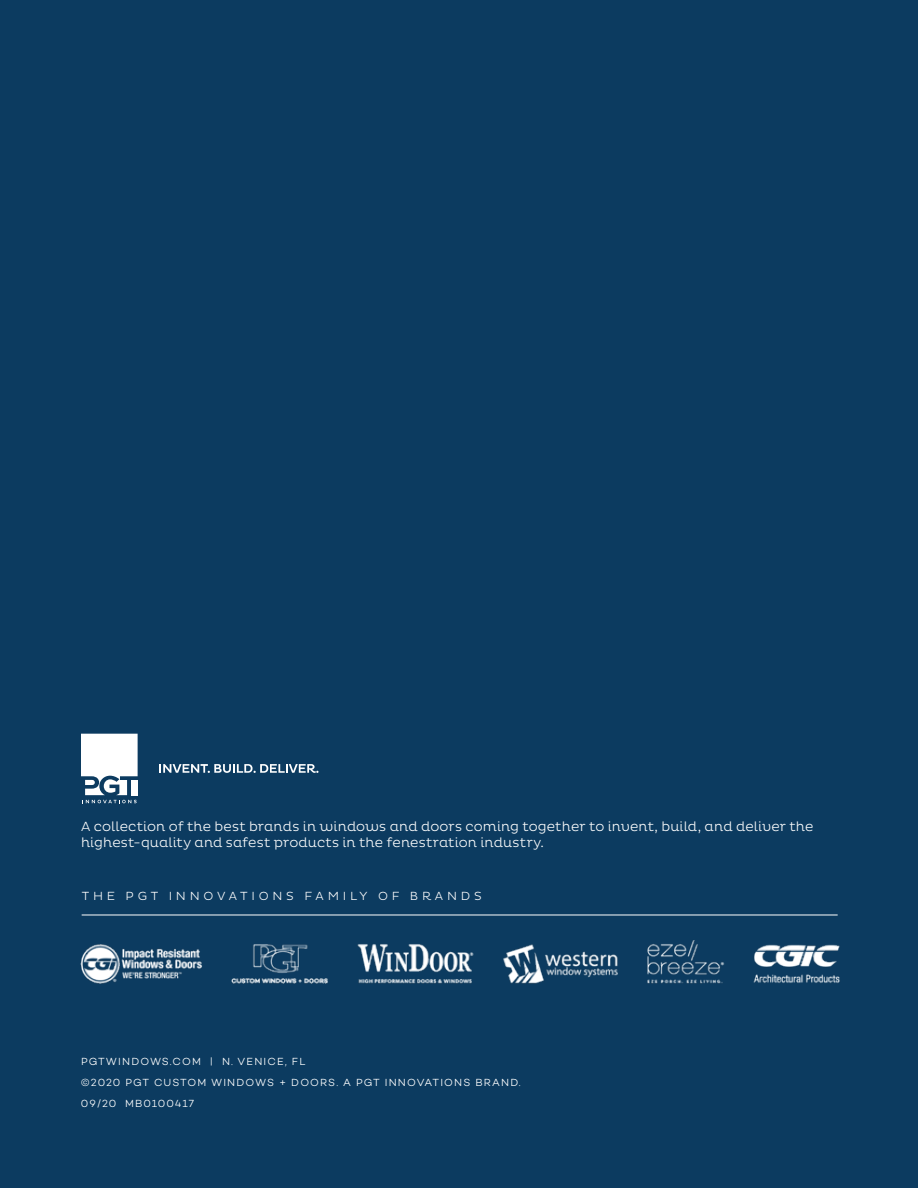
<style>
.page{position:relative;width:918px;height:1188px;background:#0c3b60}
.page>*{position:absolute;margin:0;border:0;box-sizing:border-box;transform-origin:0 0}
.t1{font:300 13.5px/16.2px "Pluto";letter-spacing:.01em;color:#fff}
.t2{font:300 12px "Pluto";letter-spacing:.315em;color:#fff}
.t3{font:300 10.5px/21px "Campton";letter-spacing:.11em;color:#fff}
</style>
<div class="page">
<svg style="left:81px;top:734px;width:57px;height:69px"></svg>
<svg style="left:159px;top:764px;width:159px;height:9px"></svg>
<img style="left:80px;top:914px;width:760px;height:70px">
<p class="t1" style="left:81px;top:818px;width:734px">A collection of the best brands in windows and doors coming together to invent, build, and deliver the highest-quality and safest products in the fenestration industry.</p>
<p class="t2" style="left:82px;top:889px;width:402px">THE PGT INNOVATIONS FAMILY OF BRANDS</p>
<p class="t3" style="left:81px;top:1051px;width:441px">PGTWINDOWS.COM | N. VENICE, FL<br>©2020 PGT CUSTOM WINDOWS + DOORS. A PGT INNOVATIONS BRAND.<br>09/20 MB0100417</p>
</div>
